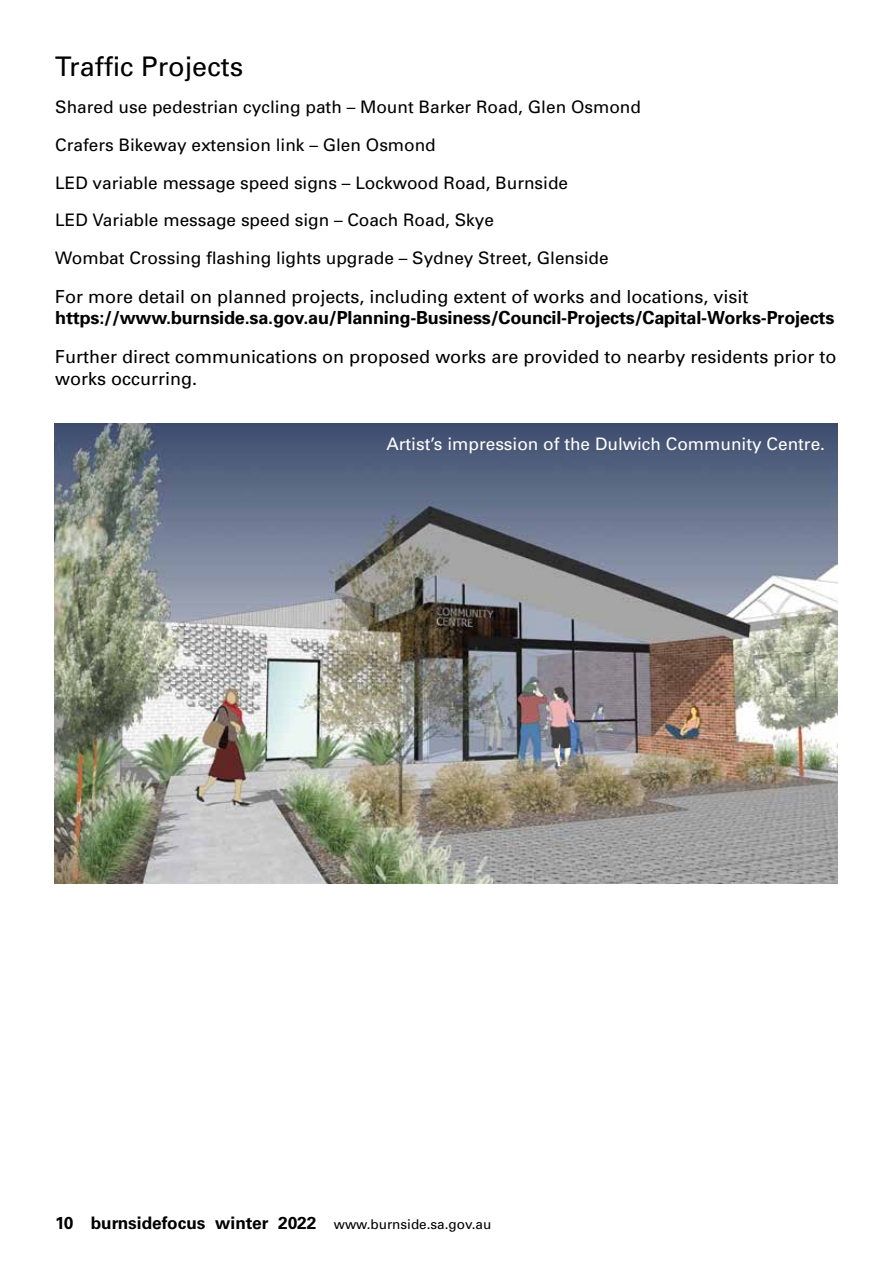
<style>
.page{position:relative;width:893px;height:1263px;background:#fff}
.page>*{position:absolute;margin:0;border:0;box-sizing:border-box;transform-origin:0 0}
.t1{font:27px "Univers";color:#000}
.t2{font:18px/21.6px "Univers";color:#000}
.t3{font:700 18px "Univers";letter-spacing:-.01em;color:#000}
.t4{font:17.25px/37.7px "Univers";color:#000}
.t5{font:700 17.25px "Univers CE";color:#000}
.t6{font:17.25px "Univers";color:#fff}
.s1{font-family:"Univers";font-weight:400;font-size:13.5px}
</style>
<div class="page">
<img style="left:55px;top:424px;width:783px;height:459px">
<h1 class="t1" style="left:55px;top:50px;width:190px">Traffic Projects</h1>
<p class="t4" style="left:55px;top:88px;width:587px">Shared use pedestrian cycling path – Mount Barker Road, Glen Osmond Crafers Bikeway extension link – Glen Osmond<br>LED variable message speed signs – Lockwood Road, Burnside<br>LED Variable message speed sign – Coach Road, Skye<br>Wombat Crossing flashing lights upgrade – Sydney Street, Glenside</p>
<p class="t2" style="left:55px;top:286px;width:695px">For more detail on planned projects, including extent of works and locations, visit</p>
<p class="t3" style="left:55px;top:307px;width:781px">https://www.burnside.sa.gov.au/Planning-Business/Council-Projects/Capital-Works-Projects</p>
<p class="t2" style="left:55px;top:346px;width:783px">Further direct communications on proposed works are provided to nearby residents prior to works occurring.</p>
<p class="t6" style="left:386px;top:434px;width:440px">Artist’s impression of the Dulwich Community Centre.</p>
<p class="t5" style="left:55px;top:1213px;width:437px">10 burnsidefocus winter 2022 <span class="s1">www.burnside.sa.gov.au</span></p>
</div>
